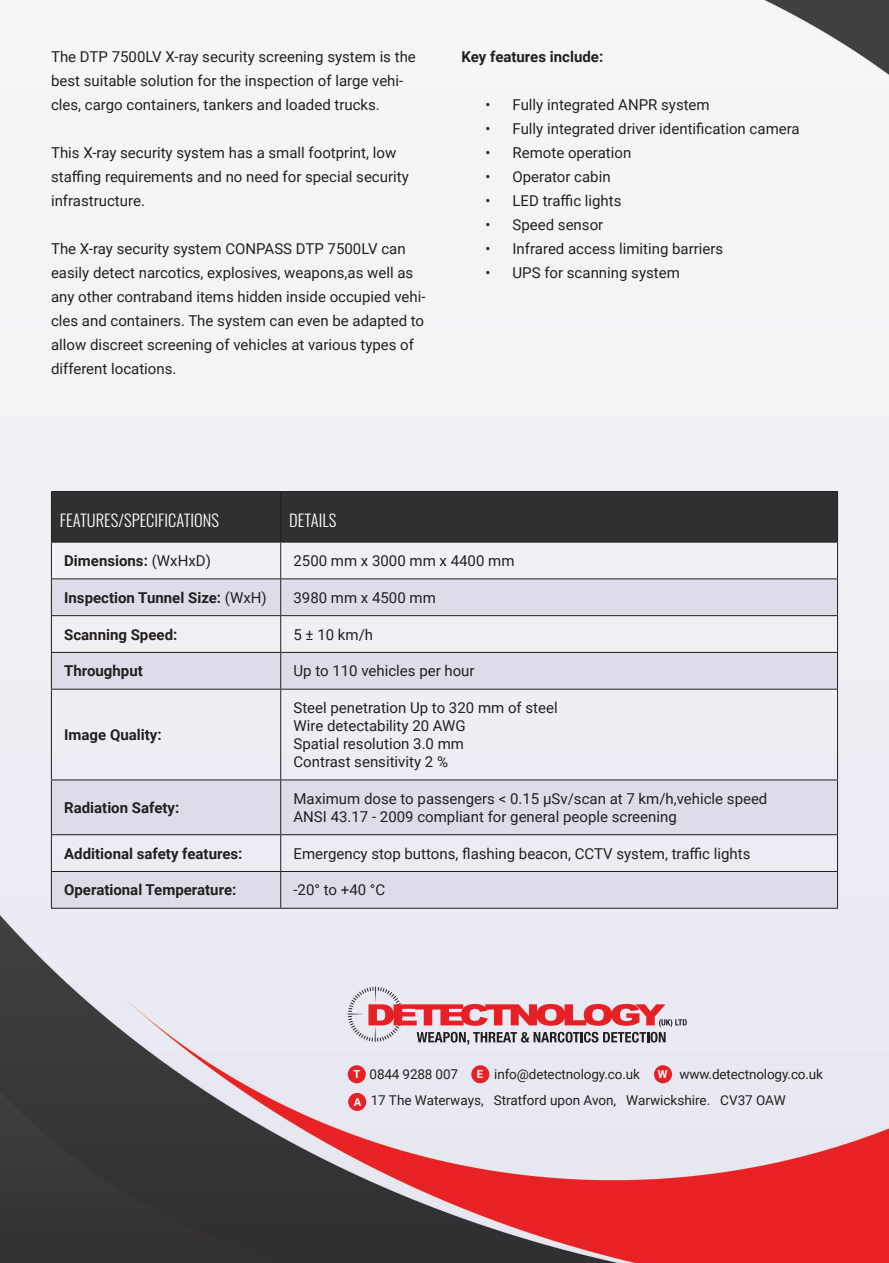
<style>
.page{position:relative;width:889px;height:1263px;background:#fff}
.page>*{position:absolute;margin:0;border:0;box-sizing:border-box;transform-origin:0 0}
.t1{font:300 16.5px "Oswald";color:#fff}
.t2{font:15px/24px "Roboto";color:#231f20}
.t3{font:700 15px "Roboto";color:#231f20}
.t4{font:13.5px "Roboto";letter-spacing:-.01em;color:#231f20}
.t5{font:700 11.1px "Roboto";color:#fff}
.s1{font-weight:400}
</style>
<div class="page">
<img style="left:0;top:0;width:889px;height:1263px">
<div style="left:52px;top:492px;width:785px;height:50px;background:#2e3031"></div>
<svg style="left:52px;top:579px;width:785px;height:329px;background:#e4e4ed"></svg>
<hr style="left:51px;top:491px;width:230px;height:1px;background:#231f20">
<hr style="left:51px;top:492px;width:1px;height:50px;background:#231f20">
<hr style="left:281px;top:491px;width:557px;height:1px;background:#231f20">
<hr style="left:280px;top:492px;width:1px;height:50px;background:#231f20">
<hr style="left:837px;top:492px;width:1px;height:50px;background:#231f20">
<hr style="left:51px;top:542px;width:230px;height:1px;background:#231f20">
<hr style="left:51px;top:542px;width:1px;height:36px;background:#231f20">
<hr style="left:281px;top:542px;width:557px;height:1px;background:#231f20">
<hr style="left:280px;top:542px;width:1px;height:36px;background:#231f20">
<hr style="left:837px;top:542px;width:1px;height:36px;background:#231f20">
<hr style="left:51px;top:578px;width:230px;height:1px;background:#231f20">
<hr style="left:51px;top:579px;width:1px;height:36px;background:#231f20">
<hr style="left:281px;top:578px;width:557px;height:1px;background:#231f20">
<hr style="left:280px;top:579px;width:1px;height:36px;background:#231f20">
<hr style="left:837px;top:579px;width:1px;height:36px;background:#231f20">
<hr style="left:51px;top:615px;width:230px;height:1px;background:#231f20">
<hr style="left:51px;top:616px;width:1px;height:36px;background:#231f20">
<hr style="left:281px;top:615px;width:557px;height:1px;background:#231f20">
<hr style="left:280px;top:616px;width:1px;height:36px;background:#231f20">
<hr style="left:837px;top:616px;width:1px;height:36px;background:#231f20">
<hr style="left:51px;top:652px;width:230px;height:1px;background:#231f20">
<hr style="left:51px;top:653px;width:1px;height:36px;background:#231f20">
<hr style="left:281px;top:652px;width:557px;height:1px;background:#231f20">
<hr style="left:280px;top:653px;width:1px;height:36px;background:#231f20">
<hr style="left:837px;top:653px;width:1px;height:36px;background:#231f20">
<hr style="left:51px;top:689px;width:230px;height:1px;background:#231f20">
<hr style="left:51px;top:689px;width:1px;height:90px;background:#231f20">
<hr style="left:281px;top:689px;width:557px;height:1px;background:#231f20">
<hr style="left:280px;top:689px;width:1px;height:90px;background:#231f20">
<hr style="left:837px;top:689px;width:1px;height:90px;background:#231f20">
<hr style="left:51px;top:779px;width:230px;height:1px;background:#231f20">
<hr style="left:51px;top:780px;width:1px;height:54px;background:#231f20">
<hr style="left:281px;top:779px;width:557px;height:1px;background:#231f20">
<hr style="left:280px;top:780px;width:1px;height:54px;background:#231f20">
<hr style="left:837px;top:780px;width:1px;height:54px;background:#231f20">
<hr style="left:51px;top:834px;width:230px;height:1px;background:#231f20">
<hr style="left:51px;top:835px;width:1px;height:36px;background:#231f20">
<hr style="left:281px;top:834px;width:557px;height:1px;background:#231f20">
<hr style="left:280px;top:835px;width:1px;height:36px;background:#231f20">
<hr style="left:837px;top:835px;width:1px;height:36px;background:#231f20">
<hr style="left:51px;top:871px;width:230px;height:1px;background:#231f20">
<hr style="left:51px;top:872px;width:1px;height:36px;background:#231f20">
<hr style="left:281px;top:871px;width:557px;height:1px;background:#231f20">
<hr style="left:280px;top:872px;width:1px;height:36px;background:#231f20">
<hr style="left:837px;top:872px;width:1px;height:36px;background:#231f20">
<hr style="left:51px;top:908px;width:230px;height:1px;background:#231f20">
<hr style="left:281px;top:908px;width:557px;height:1px;background:#231f20">
<svg style="left:348px;top:986px;width:338px;height:59px;background:#d8afb7"></svg>
<div style="left:348px;top:1065px;width:18px;height:18px;background:#e72025;border-radius:50%"></div>
<div style="left:471px;top:1065px;width:18px;height:18px;background:#e72025;border-radius:50%"></div>
<div style="left:654px;top:1065px;width:18px;height:18px;background:#e72025;border-radius:50%"></div>
<div style="left:348px;top:1093px;width:18px;height:18px;background:#e72025;border-radius:50%"></div>
<p class="t2" style="left:51px;top:44px;width:366px">The DTP 7500LV X-ray security screening system is the best suitable solution for the inspection of large vehi&shy;cles, cargo containers, tankers and loaded trucks.</p>
<p class="t2" style="left:51px;top:140px;width:359px">This X-ray security system has a small footprint, low staffing requirements and no need for special security infrastructure.</p>
<p class="t2" style="left:51px;top:236px;width:376px">The X-ray security system CONPASS DTP 7500LV can easily detect narcotics, explosives, weapons,as well as any other contraband items hidden inside occupied vehi&shy;cles and containers. The system can even be adapted to allow discreet screening of vehicles at various types of different locations.</p>
<p class="t3" style="left:461px;top:46px;width:143px">Key features include:</p>
<p class="t2" style="left:485px;top:92px;width:226px">• Fully integrated ANPR system</p>
<p class="t2" style="left:485px;top:116px;width:316px">• Fully integrated driver identification camera</p>
<p class="t2" style="left:485px;top:140px;width:147px">• Remote operation</p>
<p class="t2" style="left:485px;top:164px;width:127px">• Operator cabin</p>
<p class="t2" style="left:485px;top:188px;width:137px">• LED traffic lights</p>
<p class="t2" style="left:485px;top:212px;width:119px">• Speed sensor</p>
<p class="t2" style="left:485px;top:236px;width:239px">• Infrared access limiting barriers</p>
<p class="t2" style="left:485px;top:260px;width:196px">• UPS for scanning system</p>
<p class="t1" style="left:60px;top:505px;width:161px">FEATURES/SPECIFICATIONS</p>
<p class="t1" style="left:289px;top:505px;width:49px">DETAILS</p>
<p class="t3" style="left:64px;top:550px;width:148px">Dimensions: <span class="s1">(WxHxD)</span></p>
<p class="t2" style="left:293px;top:548px;width:222px">2500 mm x 3000 mm x 4400 mm</p>
<p class="t3" style="left:64px;top:587px;width:204px">Inspection Tunnel Size: <span class="s1">(WxH)</span></p>
<p class="t2" style="left:293px;top:585px;width:144px">3980 mm x 4500 mm</p>
<p class="t3" style="left:64px;top:624px;width:115px">Scanning Speed:</p>
<p class="t2" style="left:293px;top:622px;width:81px">5 ± 10 km/h</p>
<p class="t3" style="left:64px;top:660px;width:80px">Throughput</p>
<p class="t2" style="left:293px;top:658px;width:183px">Up to 110 vehicles per hour</p>
<p class="t3" style="left:64px;top:724px;width:99px">Image Quality:</p>
<p class="t3" style="left:64px;top:797px;width:117px">Radiation Safety:</p>
<p class="t2" style="left:293px;top:695px;width:266px">Steel penetration Up to 320 mm of steel</p>
<p class="t2" style="left:293px;top:713px;width:174px">Wire detectability 20 AWG</p>
<p class="t2" style="left:293px;top:731px;width:172px">Spatial resolution 3.0 mm</p>
<p class="t2" style="left:293px;top:749px;width:156px">Contrast sensitivity 2 %</p>
<p class="t2" style="left:293px;top:786px;width:475px">Maximum dose to passengers &lt; 0.15 μSv/scan at 7 km/h,vehicle speed</p>
<p class="t2" style="left:293px;top:804px;width:385px">ANSI 43.17 - 2009 compliant for general people screening</p>
<p class="t3" style="left:64px;top:843px;width:180px">Additional safety features:</p>
<p class="t2" style="left:293px;top:841px;width:458px">Emergency stop buttons, flashing beacon, CCTV system, traffic lights</p>
<p class="t3" style="left:64px;top:880px;width:174px">Operational Temperature:</p>
<p class="t2" style="left:293px;top:877px;width:93px">-20° to +40 °C</p>
<p class="t5" style="left:353px;top:1066px;width:8px">T</p>
<p class="t4" style="left:369px;top:1064px;width:90px">0844 9288 007</p>
<p class="t5" style="left:477px;top:1066px;width:8px">E</p>
<p class="t4" style="left:494px;top:1064px;width:147px">info@detectnology.co.uk</p>
<p class="t5" style="left:658px;top:1066px;width:11px">W</p>
<p class="t4" style="left:679px;top:1064px;width:145px">www.detectnology.co.uk</p>
<p class="t5" style="left:354px;top:1094px;width:9px">A</p>
<p class="t4" style="left:371px;top:1091px;width:416px">17 The Waterways, Stratford upon Avon, Warwickshire. CV37 OAW</p>
</div>
